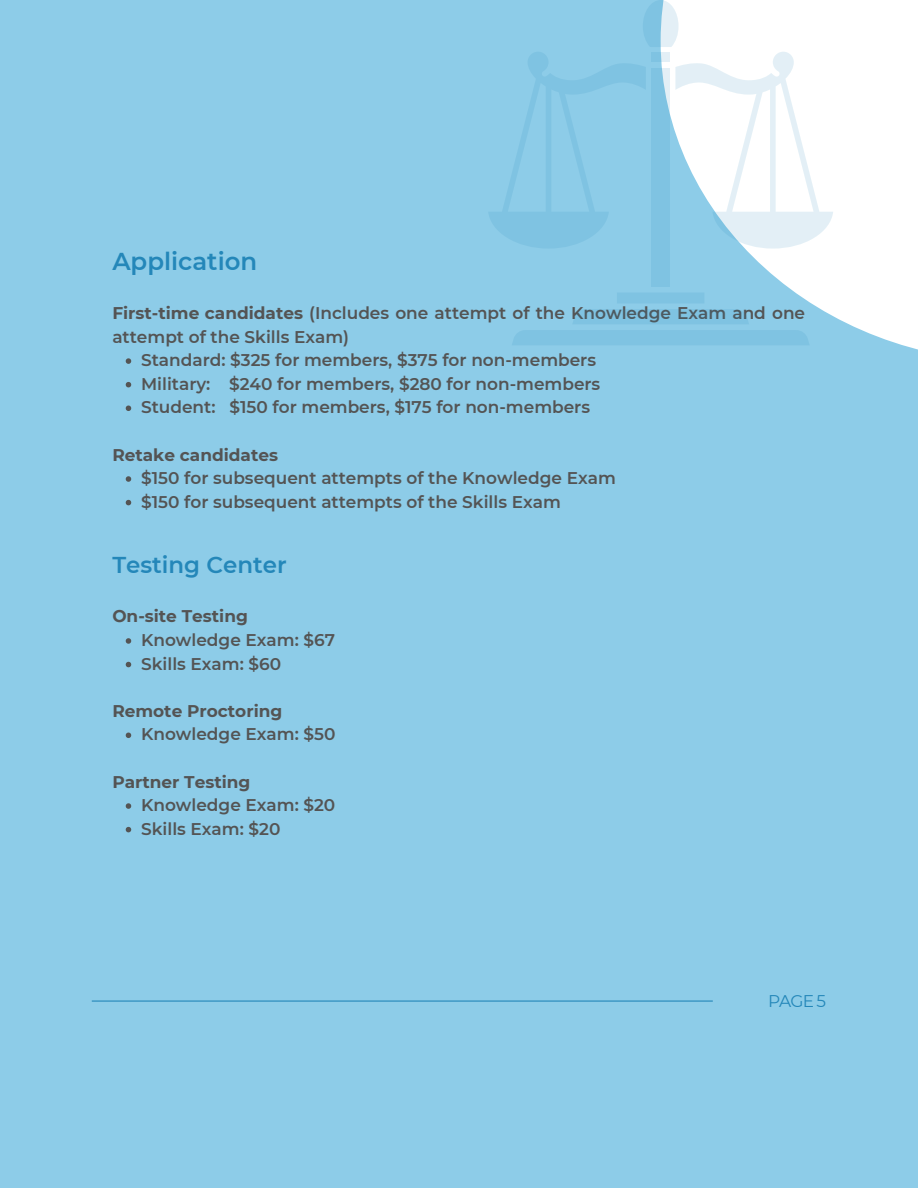
<style>
.page{position:relative;width:918px;height:1188px;background:#8dcce8}
.page>*{position:absolute;margin:0;border:0;box-sizing:border-box;transform-origin:0 0}
.t1{font:600 24.45px "Montserrat";color:#2487b9}
.t2{font:600 22.95px "Montserrat";color:#2487b9}
.t3{font:600 16.95px/23.5px "Montserrat";color:#545454}
.t4{font:700 16.95px "Montserrat";color:#545454}
.t5{font:16.95px "Montserrat";color:#2487b9}
.s1{font-weight:700}
</style>
<div class="page">
<svg style="left:745px;top:0;width:173px;height:350px;fill:#fff"></svg>
<svg style="left:126px;top:358px;width:5px;height:6px"></svg>
<svg style="left:126px;top:382px;width:5px;height:5px"></svg>
<svg style="left:126px;top:406px;width:5px;height:5px"></svg>
<svg style="left:126px;top:476px;width:5px;height:6px"></svg>
<svg style="left:126px;top:500px;width:5px;height:5px"></svg>
<svg style="left:126px;top:638px;width:5px;height:6px"></svg>
<svg style="left:126px;top:662px;width:5px;height:5px"></svg>
<svg style="left:126px;top:733px;width:5px;height:5px"></svg>
<svg style="left:126px;top:803px;width:5px;height:6px"></svg>
<svg style="left:126px;top:827px;width:5px;height:5px"></svg>
<hr style="left:92px;top:1001px;width:621px;height:1px;background:#2487b9">
<div style="left:512px;top:330px;width:298px;height:15px;background:#7fc3e2"></div>
<div style="left:652px;top:68px;width:18px;height:219px;background:#7fc3e2"></div>
<div style="left:573px;top:309px;width:176px;height:15px;background:#7fc3e2"></div>
<svg style="left:617px;top:293px;width:87px;height:10px"></svg>
<svg style="left:489px;top:0;width:344px;height:249px"></svg>
<h1 class="t1" style="left:112px;top:246px;width:146px">Application</h1>
<p class="t3" style="left:112px;top:301px;width:694px"><span class="s1">First-time candidates</span> (Includes one attempt of the Knowledge Exam and one attempt of the Skills Exam)</p>
<p class="t3" style="left:141px;top:348px;width:461px">Standard: $325 for members, $375 for non-members<br>Military: $240 for members, $280 for non-members<br>Student: $150 for members, $175 for non-members</p>
<p class="t4" style="left:112px;top:444px;width:167px">Retake candidates</p>
<p class="t3" style="left:141px;top:466px;width:476px">$150 for subsequent attempts of the Knowledge Exam $150 for subsequent attempts of the Skills Exam</p>
<h2 class="t2" style="left:112px;top:551px;width:176px">Testing Center</h2>
<p class="t4" style="left:112px;top:606px;width:137px">On-site Testing</p>
<p class="t3" style="left:141px;top:628px;width:195px">Knowledge Exam: $67<br>Skills Exam: $60</p>
<p class="t4" style="left:112px;top:700px;width:171px">Remote Proctoring</p>
<p class="t3" style="left:141px;top:723px;width:196px">Knowledge Exam: $50</p>
<p class="t4" style="left:112px;top:771px;width:140px">Partner Testing</p>
<p class="t3" style="left:141px;top:793px;width:196px">Knowledge Exam: $20<br>Skills Exam: $20</p>
<p class="t5" style="left:768px;top:991px;width:60px">PAGE 5</p>
</div>
